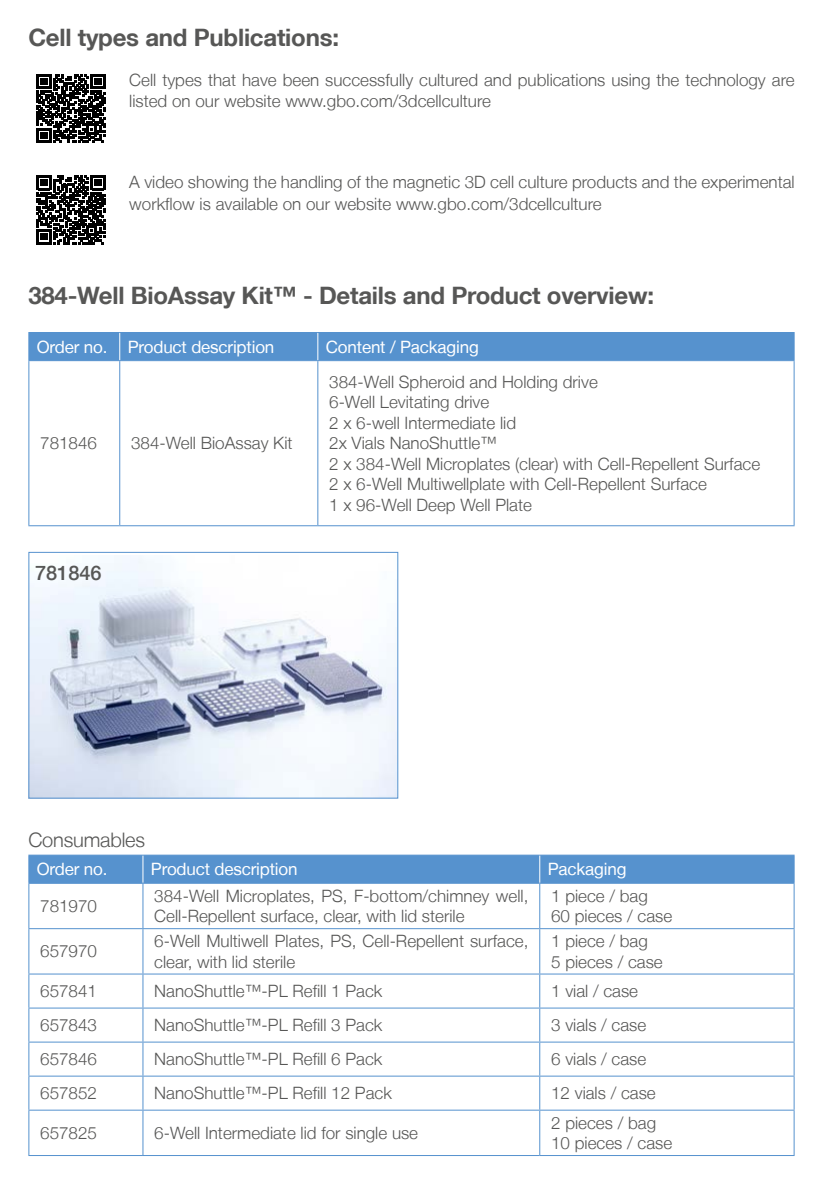
<style>
.page{position:relative;width:823px;height:1191px;background:#fff}
.page>*{position:absolute;margin:0;border:0;box-sizing:border-box;transform-origin:0 0}
.t1{font:700 24px "Helvetica Neue LT";letter-spacing:-.01em;color:#575756}
.t2{font:300 20px "Helvetica Neue LT";letter-spacing:-.01em;color:#575756}
.t3{font:500 20px "Helvetica Neue LT";color:#575756}
.t4{font:300 17px/20.4px "Helvetica Neue LT";color:#575756}
.t5{font:17px "Helvetica Neue LT";letter-spacing:-.01em;color:#fff}
</style>
<div class="page">
<svg style="left:120px;top:361px;width:673px;height:164px"></svg>
<div style="left:28px;top:332px;width:766px;height:28px;background:#5692ce"></div>
<hr style="left:28px;top:360px;width:92px;height:1px;background:#5692ce">
<hr style="left:317px;top:361px;width:1px;height:164px;background:#5692ce">
<hr style="left:793px;top:361px;width:1px;height:164px;background:#5692ce">
<hr style="left:28px;top:525px;width:92px;height:1px;background:#5692ce">
<hr style="left:120px;top:360px;width:197px;height:1px;background:#5692ce">
<hr style="left:317px;top:360px;width:477px;height:1px;background:#5692ce">
<hr style="left:120px;top:525px;width:197px;height:1px;background:#5692ce">
<hr style="left:317px;top:525px;width:477px;height:1px;background:#5692ce">
<hr style="left:28px;top:361px;width:1px;height:164px;background:#5692ce">
<hr style="left:119px;top:361px;width:1px;height:164px;background:#5692ce">
<img style="left:30px;top:556px;width:366px;height:240px">
<div style="left:28px;top:552px;width:370px;height:246px;border:1px solid #5692ce"></div>
<svg style="left:143px;top:883px;width:650px;height:272px"></svg>
<hr style="left:28px;top:854px;width:115px;height:1px;background:#5692ce">
<hr style="left:143px;top:854px;width:396px;height:1px;background:#5692ce">
<hr style="left:539px;top:854px;width:255px;height:1px;background:#5692ce">
<div style="left:28px;top:855px;width:766px;height:27px;background:#5692ce"></div>
<hr style="left:28px;top:882px;width:115px;height:1px;background:#5692ce">
<hr style="left:539px;top:883px;width:1px;height:45px;background:#5692ce">
<hr style="left:793px;top:883px;width:1px;height:45px;background:#5692ce">
<hr style="left:28px;top:928px;width:115px;height:1px;background:#5692ce">
<hr style="left:539px;top:929px;width:1px;height:44px;background:#5692ce">
<hr style="left:793px;top:929px;width:1px;height:44px;background:#5692ce">
<hr style="left:28px;top:973px;width:115px;height:1px;background:#5692ce">
<hr style="left:539px;top:974px;width:1px;height:33px;background:#5692ce">
<hr style="left:793px;top:974px;width:1px;height:33px;background:#5692ce">
<hr style="left:28px;top:1007px;width:115px;height:1px;background:#5692ce">
<hr style="left:539px;top:1008px;width:1px;height:33px;background:#5692ce">
<hr style="left:793px;top:1008px;width:1px;height:33px;background:#5692ce">
<hr style="left:28px;top:1041px;width:115px;height:1px;background:#5692ce">
<hr style="left:539px;top:1042px;width:1px;height:33px;background:#5692ce">
<hr style="left:793px;top:1042px;width:1px;height:33px;background:#5692ce">
<hr style="left:28px;top:1075px;width:115px;height:1px;background:#5692ce">
<hr style="left:539px;top:1076px;width:1px;height:33px;background:#5692ce">
<hr style="left:793px;top:1076px;width:1px;height:33px;background:#5692ce">
<hr style="left:28px;top:1109px;width:115px;height:1px;background:#5692ce">
<hr style="left:539px;top:1110px;width:1px;height:45px;background:#5692ce">
<hr style="left:793px;top:1110px;width:1px;height:45px;background:#5692ce">
<hr style="left:28px;top:1155px;width:115px;height:1px;background:#5692ce">
<hr style="left:143px;top:882px;width:396px;height:1px;background:#5692ce">
<hr style="left:539px;top:882px;width:255px;height:1px;background:#5692ce">
<hr style="left:143px;top:928px;width:396px;height:1px;background:#5692ce">
<hr style="left:539px;top:928px;width:255px;height:1px;background:#5692ce">
<hr style="left:143px;top:973px;width:396px;height:1px;background:#5692ce">
<hr style="left:539px;top:973px;width:255px;height:1px;background:#5692ce">
<hr style="left:143px;top:1007px;width:396px;height:1px;background:#5692ce">
<hr style="left:539px;top:1007px;width:255px;height:1px;background:#5692ce">
<hr style="left:143px;top:1041px;width:396px;height:1px;background:#5692ce">
<hr style="left:539px;top:1041px;width:255px;height:1px;background:#5692ce">
<hr style="left:143px;top:1075px;width:396px;height:1px;background:#5692ce">
<hr style="left:539px;top:1075px;width:255px;height:1px;background:#5692ce">
<hr style="left:143px;top:1109px;width:396px;height:1px;background:#5692ce">
<hr style="left:539px;top:1109px;width:255px;height:1px;background:#5692ce">
<hr style="left:143px;top:1155px;width:396px;height:1px;background:#5692ce">
<hr style="left:539px;top:1155px;width:255px;height:1px;background:#5692ce">
<hr style="left:28px;top:883px;width:1px;height:45px;background:#5692ce">
<hr style="left:142px;top:883px;width:1px;height:45px;background:#5692ce">
<hr style="left:28px;top:929px;width:1px;height:44px;background:#5692ce">
<hr style="left:142px;top:929px;width:1px;height:44px;background:#5692ce">
<hr style="left:28px;top:974px;width:1px;height:33px;background:#5692ce">
<hr style="left:142px;top:974px;width:1px;height:33px;background:#5692ce">
<hr style="left:28px;top:1008px;width:1px;height:33px;background:#5692ce">
<hr style="left:142px;top:1008px;width:1px;height:33px;background:#5692ce">
<hr style="left:28px;top:1042px;width:1px;height:33px;background:#5692ce">
<hr style="left:142px;top:1042px;width:1px;height:33px;background:#5692ce">
<hr style="left:28px;top:1076px;width:1px;height:33px;background:#5692ce">
<hr style="left:142px;top:1076px;width:1px;height:33px;background:#5692ce">
<hr style="left:28px;top:1110px;width:1px;height:45px;background:#5692ce">
<hr style="left:142px;top:1110px;width:1px;height:45px;background:#5692ce">
<svg style="left:37px;top:74px;width:68px;height:69px"></svg>
<svg style="left:37px;top:176px;width:68px;height:68px"></svg>
<h1 class="t1" style="left:28px;top:22px;width:312px">Cell types and Publications:</h1>
<p class="t4" style="left:129px;top:70px;width:666px">Cell types that have been successfully cultured and publications using the technology are listed on our website www.gbo.com/3dcellculture</p>
<p class="t4" style="left:129px;top:171px;width:666px;line-height:21.6px">A video showing the handling of the magnetic 3D cell culture products and the experimental workflow is available on our website www.gbo.com/3dcellculture</p>
<h1 class="t1" style="left:28px;top:280px;width:626px">384-Well BioAssay Kit™ - Details and Product overview:</h1>
<p class="t5" style="left:37px;top:336px;width:239px">Order no. Product description</p>
<p class="t5" style="left:325px;top:336px;width:154px">Content / Packaging</p>
<p class="t4" style="left:40px;top:433px;width:58px">781846</p>
<p class="t4" style="left:131px;top:433px;width:163px">384-Well BioAssay Kit</p>
<p class="t3" style="left:35px;top:561px;width:68px">781846</p>
<p class="t4" style="left:329px;top:371px;width:432px">384-Well Spheroid and Holding drive<br>6-Well Levitating drive<br>2 x 6-well Intermediate lid<br>2x Vials NanoShuttle™<br>2 x 384-Well Microplates (clear) with Cell-Repellent Surface 2 x 6-Well Multiwellplate with Cell-Repellent Surface<br>1 x 96-Well Deep Well Plate</p>
<p class="t2" style="left:28px;top:827px;width:118px">Consumables</p>
<p class="t5" style="left:37px;top:859px;width:72px">Order no.</p>
<p class="t5" style="left:151px;top:859px;width:148px">Product description</p>
<p class="t5" style="left:547px;top:859px;width:80px">Packaging</p>
<p class="t4" style="left:40px;top:895px;width:58px">781970</p>
<p class="t4" style="left:154px;top:885px;width:375px">384-Well Microplates, PS, F-bottom/chimney well,<br>Cell-Repellent surface, clear, with lid sterile</p>
<p class="t4" style="left:551px;top:885px;width:122px">1 piece / bag<br>60 pieces / case</p>
<p class="t4" style="left:40px;top:940px;width:58px">657970</p>
<p class="t4" style="left:154px;top:930px;width:375px">6-Well Multiwell Plates, PS, Cell-Repellent surface, clear, with lid sterile</p>
<p class="t4" style="left:551px;top:930px;width:113px">1 piece / bag<br>5 pieces / case</p>
<p class="t4" style="left:40px;top:980px;width:58px">657841</p>
<p class="t4" style="left:154px;top:980px;width:229px">NanoShuttle™-PL Refill 1 Pack</p>
<p class="t4" style="left:551px;top:980px;width:88px">1 vial / case</p>
<p class="t4" style="left:40px;top:1014px;width:58px">657843</p>
<p class="t4" style="left:154px;top:1014px;width:229px">NanoShuttle™-PL Refill 3 Pack</p>
<p class="t4" style="left:551px;top:1014px;width:97px">3 vials / case</p>
<p class="t4" style="left:40px;top:1048px;width:58px">657846</p>
<p class="t4" style="left:154px;top:1048px;width:229px">NanoShuttle™-PL Refill 6 Pack</p>
<p class="t4" style="left:551px;top:1048px;width:97px">6 vials / case</p>
<p class="t4" style="left:40px;top:1082px;width:58px">657852</p>
<p class="t4" style="left:154px;top:1082px;width:239px">NanoShuttle™-PL Refill 12 Pack</p>
<p class="t4" style="left:551px;top:1082px;width:106px">12 vials / case</p>
<p class="t4" style="left:40px;top:1122px;width:58px">657825</p>
<p class="t4" style="left:154px;top:1122px;width:265px">6-Well Intermediate lid for single use</p>
<p class="t4" style="left:551px;top:1112px;width:122px">2 pieces / bag<br>10 pieces / case</p>
</div>
